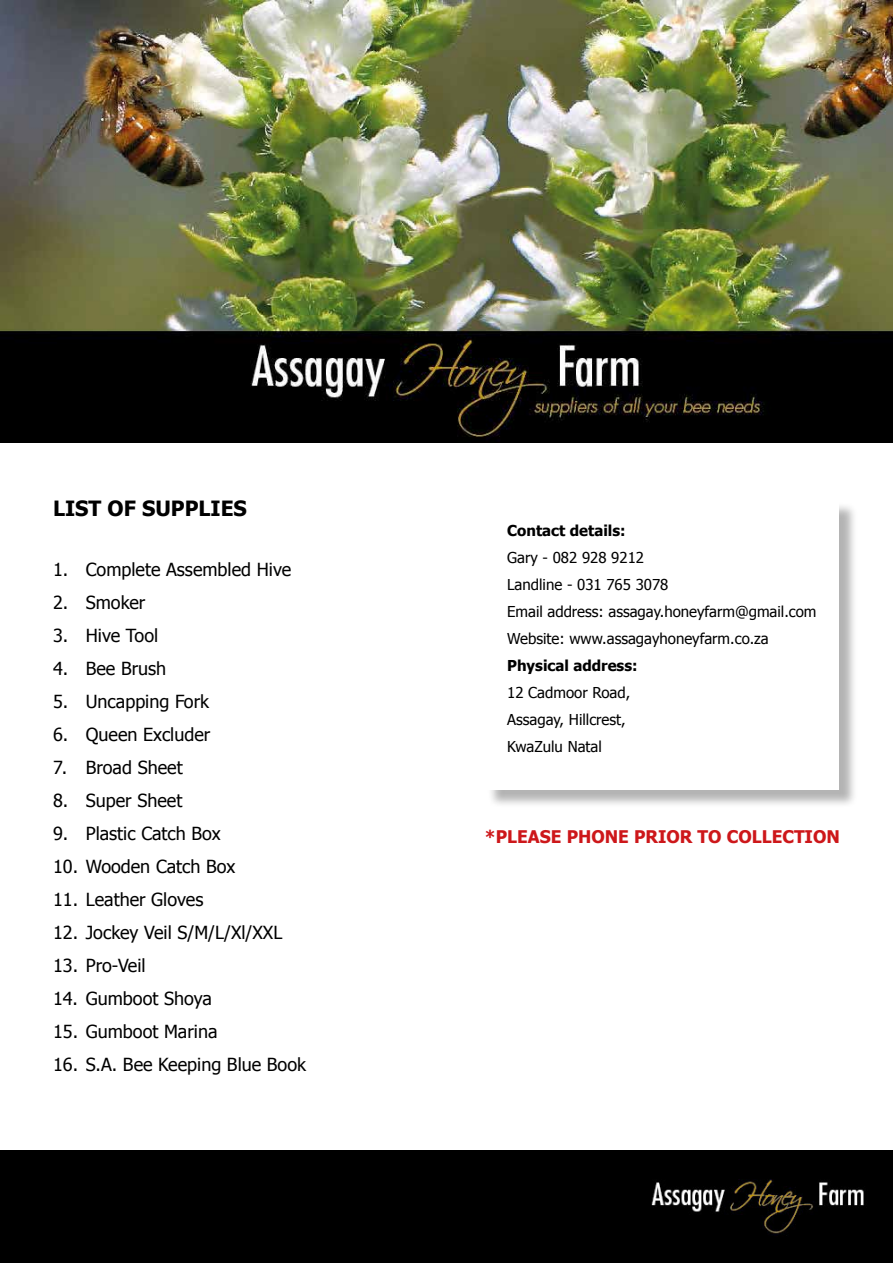
<style>
.page{position:relative;width:893px;height:1263px;background:#fff}
.page>*{position:absolute;margin:0;border:0;box-sizing:border-box;transform-origin:0 0}
.t1{font:700 21px "Tahoma";color:#000}
.t2{font:18px "Tahoma";color:#000}
.t3{font:700 17.4px "Tahoma";color:#cd171a}
.t4{font:15px/27px "Tahoma";color:#000}
.t5{font:700 15px "Tahoma";color:#000}
</style>
<div class="page">
<div style="left:487px;top:502px;width:370px;height:306px;background:#000;opacity:.3"></div>
<div style="left:485px;top:500px;width:354px;height:289px;background:#fff"></div>
<img style="left:0;top:0;width:893px;height:442px">
<div style="left:0;top:1150px;width:893px;height:113px;background:#000"></div>
<p class="t1" style="left:53px;top:493px;width:195px">LIST OF SUPPLIES</p>
<p class="t2" style="left:53px;top:557px;width:240px">1. Complete Assembled Hive</p>
<p class="t2" style="left:53px;top:590px;width:94px">2. Smoker</p>
<p class="t2" style="left:53px;top:623px;width:107px">3. Hive Tool</p>
<p class="t2" style="left:53px;top:656px;width:115px">4. Bee Brush</p>
<p class="t2" style="left:53px;top:689px;width:158px">5. Uncapping Fork</p>
<p class="t2" style="left:53px;top:722px;width:159px">6. Queen Excluder</p>
<p class="t2" style="left:53px;top:755px;width:131px">7. Broad Sheet</p>
<p class="t2" style="left:53px;top:788px;width:131px">8. Super Sheet</p>
<p class="t2" style="left:53px;top:821px;width:169px">9. Plastic Catch Box</p>
<p class="t2" style="left:53px;top:854px;width:184px">10. Wooden Catch Box</p>
<p class="t2" style="left:53px;top:887px;width:152px">11. Leather Gloves</p>
<p class="t2" style="left:53px;top:920px;width:231px">12. Jockey Veil S/M/L/Xl/XXL</p>
<p class="t2" style="left:53px;top:953px;width:94px">13. Pro-Veil</p>
<p class="t2" style="left:53px;top:986px;width:160px">14. Gumboot Shoya</p>
<p class="t2" style="left:53px;top:1019px;width:166px">15. Gumboot Marina</p>
<p class="t2" style="left:53px;top:1052px;width:254px">16. S.A. Bee Keeping Blue Book</p>
<p class="t5" style="left:507px;top:520px;width:120px">Contact details:</p>
<p class="t4" style="left:507px;top:543px;width:311px">Gary - 082 928 9212<br>Landline - 031 765 3078<br>Email address: assagay.honeyfarm@gmail.com<br>Website: www.assagayhoneyfarm.co.za</p>
<p class="t5" style="left:507px;top:655px;width:132px">Physical address:</p>
<p class="t4" style="left:507px;top:678px;width:125px">12 Cadmoor Road,<br>Assagay, Hillcrest,<br>KwaZulu Natal</p>
<p class="t3" style="left:485px;top:824px;width:357px">*PLEASE PHONE PRIOR TO COLLECTION</p>
</div>
